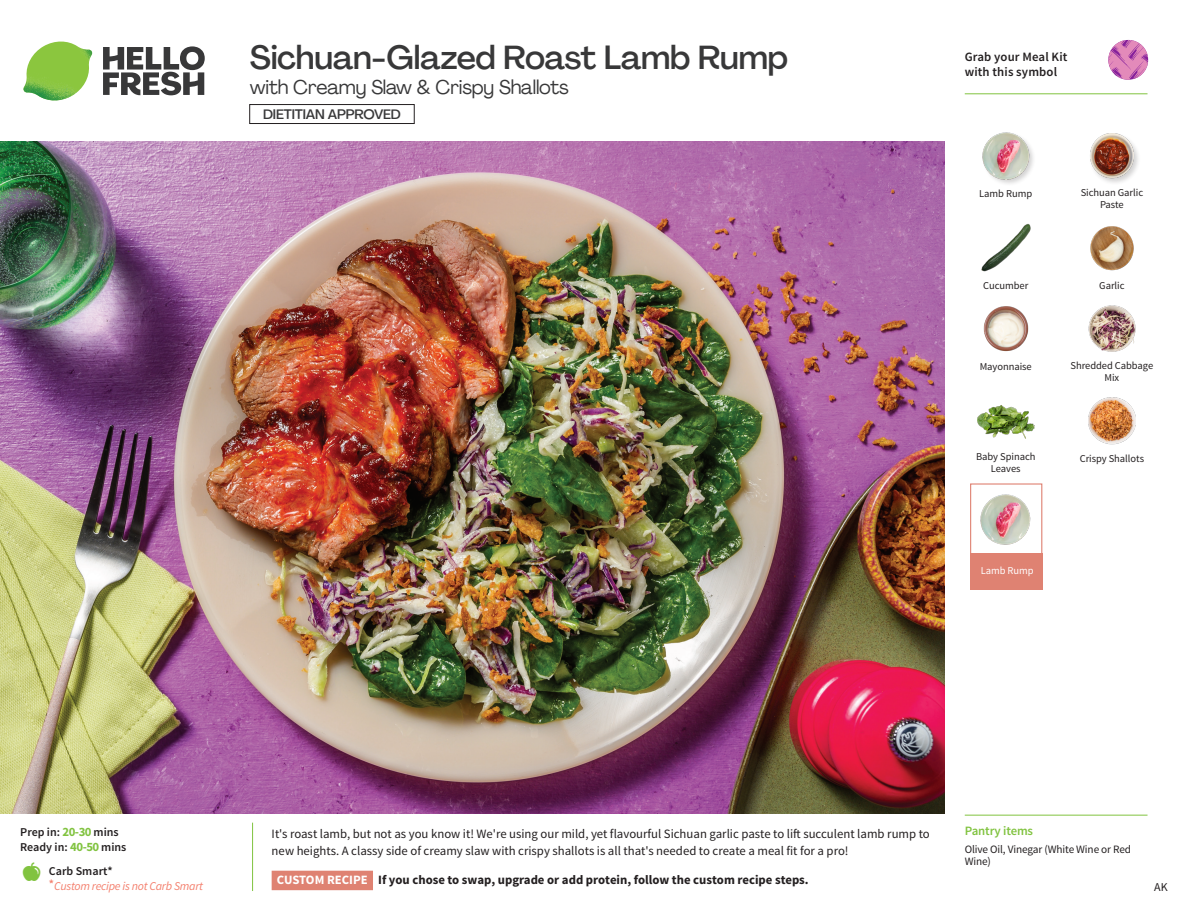
<style>
.page{position:relative;width:1188px;height:918px;background:#fff}
.page>*{position:absolute;margin:0;border:0;box-sizing:border-box;transform-origin:0 0}
._15_Titel_UK{font:500 33px "Agrandir";letter-spacing:-.01em;color:#383839}
._15_Titel_UK-2{font:19.5px "Agrandir";letter-spacing:-.01em;color:#383839}
.t1{font:500 13.5px "Agrandir";letter-spacing:-.01em;color:#383839}
.Step_6_Text_AU{font:12.75px/16.5px "Source Sans Pro";color:#231f20}
.Step_6_Text_AU-2{font:700 12.75px "Source Sans Pro";color:#231f20}
.t2{font:600 12.75px/15px "Source Sans Pro";letter-spacing:.01em;color:#231f20}
._04_Headers_Front{font:600 12.75px "Source Sans Pro";letter-spacing:-.01em;color:#81c340}
._04_Intro{font:600 12px "Source Sans Pro";color:#231f20}
._04_Intro-2{font:italic 12px "Source Sans Pro";letter-spacing:-.02em;color:#f4806e}
.t3{font:12px "Source Sans Pro";color:#231f20}
._05_Pantry{font:11.25px/12px "Source Sans Pro";letter-spacing:-.01em;color:#231f20}
._18_FRONT_ingredients{font:10.5px/12px "Source Sans Pro";letter-spacing:-.005em;color:#231f20;text-align:center}
._18_FRONT_ingredients-2{font:10.5px "Source Sans Pro";letter-spacing:-.005em;color:#fff}
.s1{font-weight:700;font-size:12.75px;color:#81c340}
.s2{font-weight:600;font-style:normal}
.s3{color:#fff}
</style>
<div class="page">
<svg style="left:103px;top:46px;width:102px;height:49px"></svg>
<img style="left:23px;top:42px;width:69px;height:59px">
<svg style="left:252px;top:822px;width:121px;height:69px"></svg>
<img style="left:0;top:142px;width:945px;height:672px">
<div style="left:250px;top:104px;width:164px;height:20px;border:1px solid #231f20"></div>
<img style="left:1088px;top:305px;width:48px;height:47px">
<img style="left:1088px;top:397px;width:48px;height:48px">
<img style="left:977px;top:405px;width:57px;height:34px">
<img style="left:983px;top:306px;width:46px;height:46px">
<img style="left:981px;top:224px;width:50px;height:48px">
<img style="left:1090px;top:226px;width:44px;height:45px">
<div style="left:982px;top:132px;width:54px;height:54px;background:#231f20;opacity:.2"></div>
<img style="left:982px;top:132px;width:47px;height:47px">
<img style="left:1090px;top:133px;width:48px;height:49px">
<div style="left:970px;top:483px;width:72px;height:73px;border:1px solid #df8272"></div>
<div style="left:970px;top:553px;width:72px;height:37px;background:#df8272"></div>
<img style="left:981px;top:495px;width:50px;height:50px">
<hr style="left:965px;top:815px;width:183px;height:1px;background:#81c340">
<svg style="left:1091px;top:39px;width:58px;height:56px"></svg>
<hr style="left:965px;top:93px;width:183px;height:1px;background:#81c340">
<p class="_15_Titel_UK" style="left:250px;top:37px;width:540px">Sichuan-Glazed Roast Lamb Rump</p>
<p class="_15_Titel_UK-2" style="left:250px;top:75px;width:320px">with Creamy Slaw &amp; Crispy Shallots</p>
<p class="t1" style="left:263px;top:106px;width:139px">DIETITIAN APPROVED</p>
<p class="t2" style="left:965px;top:50px;width:104px">Grab your Meal Kit with this symbol</p>
<p class="_18_FRONT_ingredients" style="left:979px;top:188px;width:55px">Lamb Rump</p>
<p class="_18_FRONT_ingredients" style="left:983px;top:280px;width:47px">Cucumber</p>
<p class="_18_FRONT_ingredients" style="left:1081px;top:187px;width:64px">Sichuan Garlic<br>Paste</p>
<p class="_18_FRONT_ingredients" style="left:1099px;top:280px;width:27px">Garlic</p>
<p class="_18_FRONT_ingredients" style="left:980px;top:361px;width:54px">Mayonnaise</p>
<p class="_18_FRONT_ingredients" style="left:976px;top:451px;width:61px">Baby Spinach<br>Leaves</p>
<p class="_18_FRONT_ingredients" style="left:1071px;top:359px;width:84px">Shredded Cabbage<br>Mix</p>
<p class="_18_FRONT_ingredients" style="left:1080px;top:452px;width:66px">Crispy Shallots</p>
<p class="_18_FRONT_ingredients-2" style="left:981px;top:564px;width:55px">Lamb Rump</p>
<p class="_04_Intro" style="left:20px;top:824px;width:100px">Prep in: <span class="s1">20-30</span> mins</p>
<p class="_04_Intro" style="left:20px;top:839px;width:108px">Ready in: <span class="s1">40-50</span> mins</p>
<p class="_04_Intro" style="left:49px;top:863px;width:65px">Carb Smart*</p>
<p class="_04_Intro-2" style="left:49px;top:878px;width:156px"><span class="s2">*</span>Custom recipe is not Carb Smart</p>
<p class="Step_6_Text_AU" style="left:272px;top:826px;width:660px">It's roast lamb, but not as you know it! We're using our mild, yet flavourful Sichuan garlic paste to lift succulent lamb rump to new heights. A classy side of creamy slaw with crispy shallots is all that's needed to create a meal fit for a pro!</p>
<p class="Step_6_Text_AU-2" style="left:277px;top:872px;width:533px"><span class="s3">CUSTOM RECIPE</span> If you chose to swap, upgrade or add protein, follow the custom recipe steps.</p>
<p class="_04_Headers_Front" style="left:965px;top:822px;width:70px">Pantry items</p>
<p class="_05_Pantry" style="left:965px;top:844px;width:168px">Olive Oil, Vinegar (White Wine or Red<br>Wine)</p>
<p class="t3" style="left:1154px;top:879px;width:15px">AK</p>
</div>
